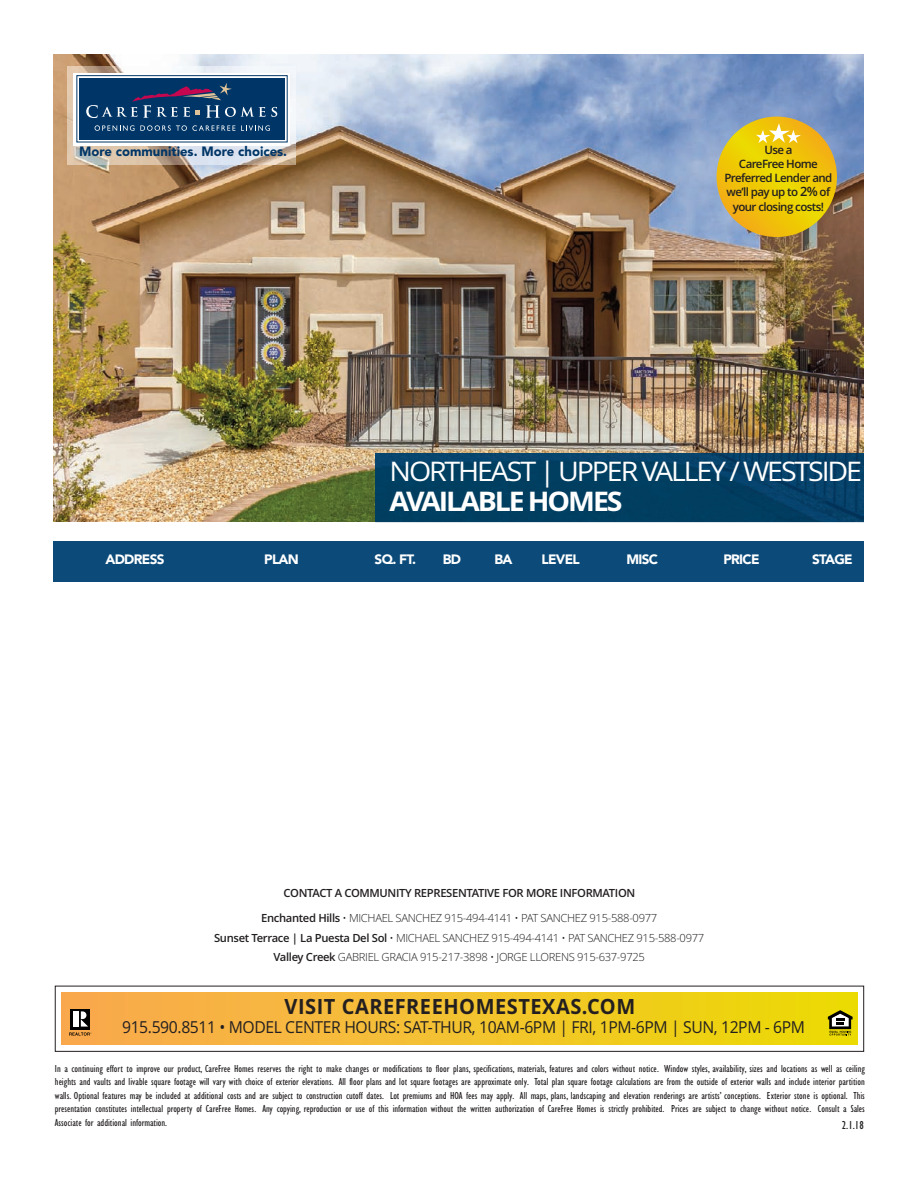
<style>
.page{position:relative;width:918px;height:1188px;background:#fff}
.page>*{position:absolute;margin:0;border:0;box-sizing:border-box;transform-origin:0 0}
.t1{font:27px "Open Sans";letter-spacing:-.075em;color:#fff;scale:1.06 1}
.t2{font:700 27px "Open Sans";letter-spacing:-.075em;color:#fff;scale:1.06 1}
.t3{font:700 21px "Open Sans";letter-spacing:.025em;color:#231f20;scale:.95 1}
.t4{font:16.5px "Open Sans";letter-spacing:-.025em;color:#231f20;scale:.95 1}
.t5{font:900 13.5px "Avenir LT Std";letter-spacing:-.05em;color:#fff}
.t6{font:900 13.35px "Avenir LT Std";color:#003667}
.t7{font:condensed 12px "Gill Sans";color:#231f20}
.t8{font:600 11.55px/14.2px "Open Sans";letter-spacing:-.05em;color:#231f20;text-align:center}
.t9{font:300 11.25px/19.5px "Open Sans";letter-spacing:-.03em;color:#231f20;text-align:center}
.t10{font:600 11.25px "Open Sans";letter-spacing:-.03em;color:#231f20}
.t11{font:condensed 10.5px/13.5px "Gill Sans";color:#231f20;text-align:justify}
.s1{font-size:12.75px}
.s2{font-weight:600}
</style>
<div class="page">
<img style="left:53px;top:54px;width:810px;height:467px">
<svg style="left:716px;top:116px;width:121px;height:121px;background:#d7bb2f"></svg>
<img style="left:67px;top:67px;width:228px;height:98px">
<svg style="left:73px;top:73px;width:217px;height:72px"></svg>
<div style="left:79px;top:78px;width:206px;height:61px;background:#003667"></div>
<div style="left:77px;top:75px;width:210px;height:67px;border:1px solid #003667"></div>
<svg style="left:95px;top:125px;width:140px;height:6px"></svg>
<svg style="left:241px;top:125px;width:29px;height:6px"></svg>
<svg style="left:86px;top:83px;width:191px;height:35px"></svg>
<div style="left:53px;top:541px;width:810px;height:41px;background:#0b4a79"></div>
<img style="left:375px;top:454px;width:488px;height:67px">
<div style="left:55px;top:986px;width:809px;height:66px;border:1px solid #231f20"></div>
<div style="left:62px;top:992px;width:796px;height:53px;background:linear-gradient(to right,#faa953,#ecdb05)"></div>
<svg style="left:828px;top:1010px;width:25px;height:26px"></svg>
<div style="left:70px;top:1009px;width:20px;height:20px;background:#000"></div>
<svg style="left:69px;top:1011px;width:23px;height:25px"></svg>
<p class="t6" style="left:79px;top:146px;width:210px">More communities. More choices.</p>
<p class="t8" style="left:724px;top:143px;width:110px">Use a<br>CareFree Home<br>Preferred Lender and we’ll pay up to <span class="s1">2%</span> of your closing costs!</p>
<h1 class="t1" style="left:390px;top:456px;width:447px">NORTHEAST | UPPER VALLEY / WESTSIDE</h1>
<h1 class="t2" style="left:390px;top:486px;width:221px">AVAILABLE HOMES</h1>
<p class="t5" style="left:105px;top:554px;width:61px">ADDRESS</p>
<p class="t5" style="left:264px;top:554px;width:36px">PLAN</p>
<p class="t5" style="left:375px;top:554px;width:43px">SQ. FT.</p>
<p class="t5" style="left:443px;top:554px;width:20px">BD</p>
<p class="t5" style="left:494px;top:554px;width:20px">BA</p>
<p class="t5" style="left:542px;top:554px;width:40px">LEVEL</p>
<p class="t5" style="left:626px;top:554px;width:33px">MISC</p>
<p class="t5" style="left:723px;top:554px;width:38px">PRICE</p>
<p class="t5" style="left:812px;top:554px;width:42px">STAGE</p>
<p class="t10" style="left:284px;top:886px;width:353px">CONTACT A COMMUNITY REPRESENTATIVE FOR MORE INFORMATION</p>
<p class="t9" style="left:214px;top:909px;width:492px"><span class="s2">Enchanted Hills</span> • MICHAEL SANCHEZ 915-494-4141 • PAT SANCHEZ 915-588-0977<br><span class="s2">Sunset Terrace | La Puesta Del Sol</span> • MICHAEL SANCHEZ 915-494-4141 • PAT SANCHEZ 915-588-0977<br><span class="s2">Valley Creek</span> GABRIEL GRACIA 915-217-3898 • JORGE LLORENS 915-637-9725</p>
<h2 class="t3" style="left:285px;top:995px;width:371px">VISIT CAREFREEHOMESTEXAS.COM</h2>
<h3 class="t4" style="left:122px;top:1018px;width:721px">915.590.8511 • MODEL CENTER HOURS: SAT-THUR, 10AM-6PM | FRI, 1PM-6PM | SUN, 12PM - 6PM</h3>
<p class="t11" style="left:55px;top:1063px;width:812px">In a continuing effort to improve our product, CareFree Homes reserves the right to make changes or modifications to floor plans, specifications, materials, features and colors without notice. Window styles, availability, sizes and locations as well as ceiling heights and vaults and livable square footage will vary with choice of exterior elevations. All floor plans and lot square footages are approximate only. Total plan square footage calculations are from the outside of exterior walls and include interior partition walls. Optional features may be included at additional costs and are subject to construction cutoff dates. Lot premiums and HOA fees may apply. All maps, plans, landscaping and elevation renderings are artists’ conceptions. Exterior stone is optional. This presentation constitutes intellectual property of CareFree Homes. Any copying, reproduction or use of this information without the written authorization of CareFree Homes is strictly prohibited. Prices are subject to change without notice. Consult a Sales Associate for additional information.</p>
<p class="t7" style="left:842px;top:1120px;width:23px">2.1.18</p>
</div>
